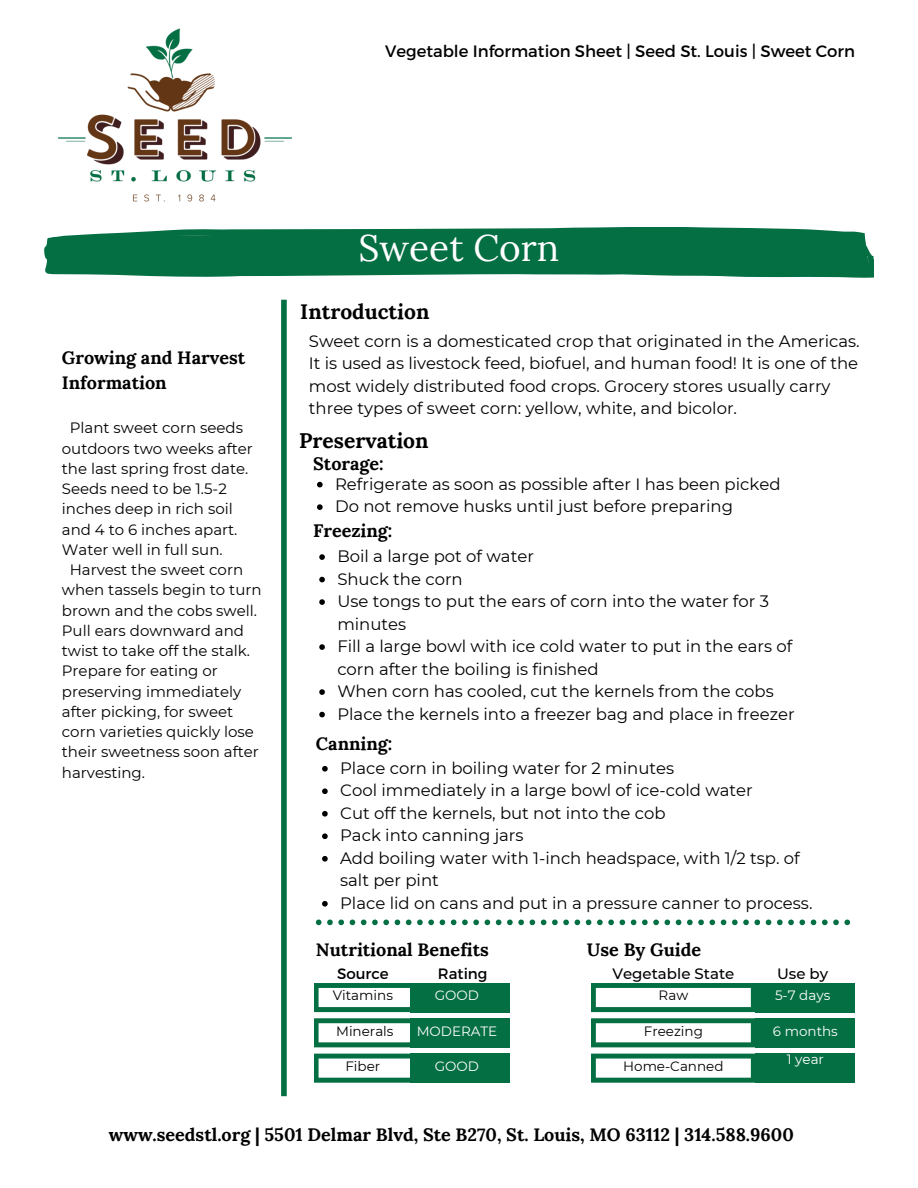
<style>
.page{position:relative;width:918px;height:1188px;background:#fff}
.page>*{position:absolute;margin:0;border:0;box-sizing:border-box;transform-origin:0 0}
.t1{font:37.05px "Lora";color:#fff}
.t2{font:700 21px "Lora";color:#000}
.t3{font:700 18px "Lora";color:#000}
.t4{font:16.5px/22.5px "Montserrat";color:#000}
.t5{font:15px/20.2px "Montserrat";color:#000}
.t6{font:500 15px "Montserrat";color:#000}
.t7{font:13.5px "Montserrat";color:#000}
.t8{font:13.5px "Montserrat";color:#fff}
</style>
<div class="page">
<img style="left:58px;top:28px;width:234px;height:174px">
<svg style="left:44px;top:227px;width:830px;height:51px;background:#1f7e57"></svg>
<div style="left:281px;top:300px;width:6px;height:796px;background:#056f44"></div>
<svg style="left:314px;top:983px;width:96px;height:29px"></svg>
<div style="left:410px;top:983px;width:99px;height:29px;background:#056f44"></div>
<svg style="left:314px;top:1018px;width:96px;height:29px"></svg>
<div style="left:410px;top:1018px;width:99px;height:29px;background:#056f44"></div>
<svg style="left:314px;top:1054px;width:96px;height:29px"></svg>
<div style="left:410px;top:1054px;width:99px;height:29px;background:#056f44"></div>
<svg style="left:591px;top:983px;width:165px;height:29px"></svg>
<div style="left:756px;top:983px;width:99px;height:29px;background:#056f44"></div>
<svg style="left:591px;top:1018px;width:165px;height:29px"></svg>
<div style="left:756px;top:1018px;width:99px;height:29px;background:#056f44"></div>
<svg style="left:591px;top:1054px;width:165px;height:29px"></svg>
<div style="left:756px;top:1054px;width:99px;height:29px;background:#056f44"></div>
<svg style="left:316px;top:920px;width:534px;height:5px"></svg>
<svg style="left:317px;top:482px;width:6px;height:5px"></svg>
<svg style="left:317px;top:504px;width:6px;height:6px"></svg>
<svg style="left:319px;top:554px;width:6px;height:6px"></svg>
<svg style="left:319px;top:577px;width:6px;height:5px"></svg>
<svg style="left:319px;top:599px;width:6px;height:6px"></svg>
<svg style="left:319px;top:644px;width:6px;height:6px"></svg>
<svg style="left:319px;top:689px;width:6px;height:6px"></svg>
<svg style="left:319px;top:712px;width:6px;height:5px"></svg>
<svg style="left:322px;top:766px;width:6px;height:6px"></svg>
<svg style="left:322px;top:788px;width:6px;height:6px"></svg>
<svg style="left:322px;top:811px;width:6px;height:6px"></svg>
<svg style="left:322px;top:833px;width:6px;height:6px"></svg>
<svg style="left:322px;top:856px;width:6px;height:6px"></svg>
<svg style="left:322px;top:901px;width:6px;height:6px"></svg>
<p class="t4" style="left:385px;top:39px;width:471px">Vegetable Information Sheet | Seed St. Louis | Sweet Corn</p>
<p class="t1" style="left:359px;top:224px;width:202px">Sweet Corn</p>
<p class="t3" style="left:62px;top:346px;width:185px">Growing and Harvest</p>
<p class="t3" style="left:62px;top:371px;width:106px">Information</p>
<p class="t5" style="left:62px;top:418px;width:193px;text-indent:8px">Plant sweet corn seeds outdoors two weeks after the last spring frost date.<br>Seeds need to be 1.5-2 inches deep in rich soil and 4 to 6 inches apart.<br>Water well in full sun.</p>
<p class="t5" style="left:62px;top:560px;width:201px;text-indent:8px">Harvest the sweet corn when tassels begin to turn brown and the cobs swell.<br>Pull ears downward and twist to take off the stalk.<br>Prepare for eating or preserving immediately after picking, for sweet corn varieties quickly lose their sweetness soon after harvesting.</p>
<p class="t2" style="left:300px;top:298px;width:131px">Introduction</p>
<p class="t4" style="left:309px;top:330px;width:552px">Sweet corn is a domesticated crop that originated in the Americas.<br>It is used as livestock feed, biofuel, and human food! It is one of the most widely distributed food crops. Grocery stores usually carry three types of sweet corn: yellow, white, and bicolor.</p>
<p class="t2" style="left:299px;top:426px;width:131px">Preservation</p>
<p class="t3" style="left:313px;top:451px;width:72px">Storage:</p>
<p class="t4" style="left:335px;top:473px;width:447px">Refrigerate as soon as possible after I has been picked</p>
<p class="t4" style="left:335px;top:495px;width:399px">Do not remove husks until just before preparing</p>
<p class="t4" style="left:337px;top:545px;width:198px">Boil a large pot of water</p>
<p class="t4" style="left:337px;top:567px;width:127px">Shuck the corn</p>
<p class="t4" style="left:337px;top:590px;width:433px">Use tongs to put the ears of corn into the water for 3 minutes</p>
<p class="t4" style="left:337px;top:635px;width:457px">Fill a large bowl with ice cold water to put in the ears of corn after the boiling is finished</p>
<p class="t4" style="left:337px;top:680px;width:438px">When corn has cooled, cut the kernels from the cobs</p>
<p class="t4" style="left:337px;top:702px;width:459px">Place the kernels into a freezer bag and place in freezer</p>
<p class="t4" style="left:340px;top:757px;width:336px">Place corn in boiling water for 2 minutes</p>
<p class="t4" style="left:340px;top:779px;width:414px">Cool immediately in a large bowl of ice-cold water</p>
<p class="t4" style="left:340px;top:802px;width:327px">Cut off the kernels, but not into the cob</p>
<p class="t4" style="left:340px;top:824px;width:185px">Pack into canning jars</p>
<p class="t4" style="left:340px;top:847px;width:461px">Add boiling water with 1-inch headspace, with 1/2 tsp. of salt per pint</p>
<p class="t4" style="left:340px;top:892px;width:474px">Place lid on cans and put in a pressure canner to process.</p>
<p class="t3" style="left:313px;top:519px;width:81px">Freezing:</p>
<p class="t3" style="left:316px;top:732px;width:78px">Canning:</p>
<p class="t3" style="left:316px;top:938px;width:175px">Nutritional Benefits</p>
<p class="t5" style="left:337px;top:963px;width:53px">Source</p>
<p class="t5" style="left:438px;top:963px;width:51px">Rating</p>
<p class="t7" style="left:333px;top:987px;width:62px">Vitamins</p>
<p class="t8" style="left:435px;top:987px;width:46px">GOOD</p>
<p class="t7" style="left:336px;top:1023px;width:59px">Minerals</p>
<p class="t8" style="left:417px;top:1023px;width:82px">MODERATE</p>
<p class="t7" style="left:345px;top:1058px;width:36px">Fiber</p>
<p class="t8" style="left:435px;top:1058px;width:46px">GOOD</p>
<p class="t3" style="left:587px;top:938px;width:116px">Use By Guide</p>
<p class="t6" style="left:612px;top:964px;width:124px">Vegetable State</p>
<p class="t6" style="left:777px;top:964px;width:53px">Use by</p>
<p class="t7" style="left:659px;top:987px;width:31px">Raw</p>
<p class="t8" style="left:775px;top:987px;width:57px">5-7 days</p>
<p class="t7" style="left:644px;top:1023px;width:61px">Freezing</p>
<p class="t8" style="left:773px;top:1023px;width:66px">6 months</p>
<p class="t7" style="left:623px;top:1058px;width:102px">Home-Canned</p>
<p class="t8" style="left:787px;top:1051px;width:39px">1 year</p>
<p class="t3" style="left:109px;top:1123px;width:686px">www.seedstl.org | 5501 Delmar Blvd, Ste B270, St. Louis, MO 63112 | 314.588.9600</p>
</div>
